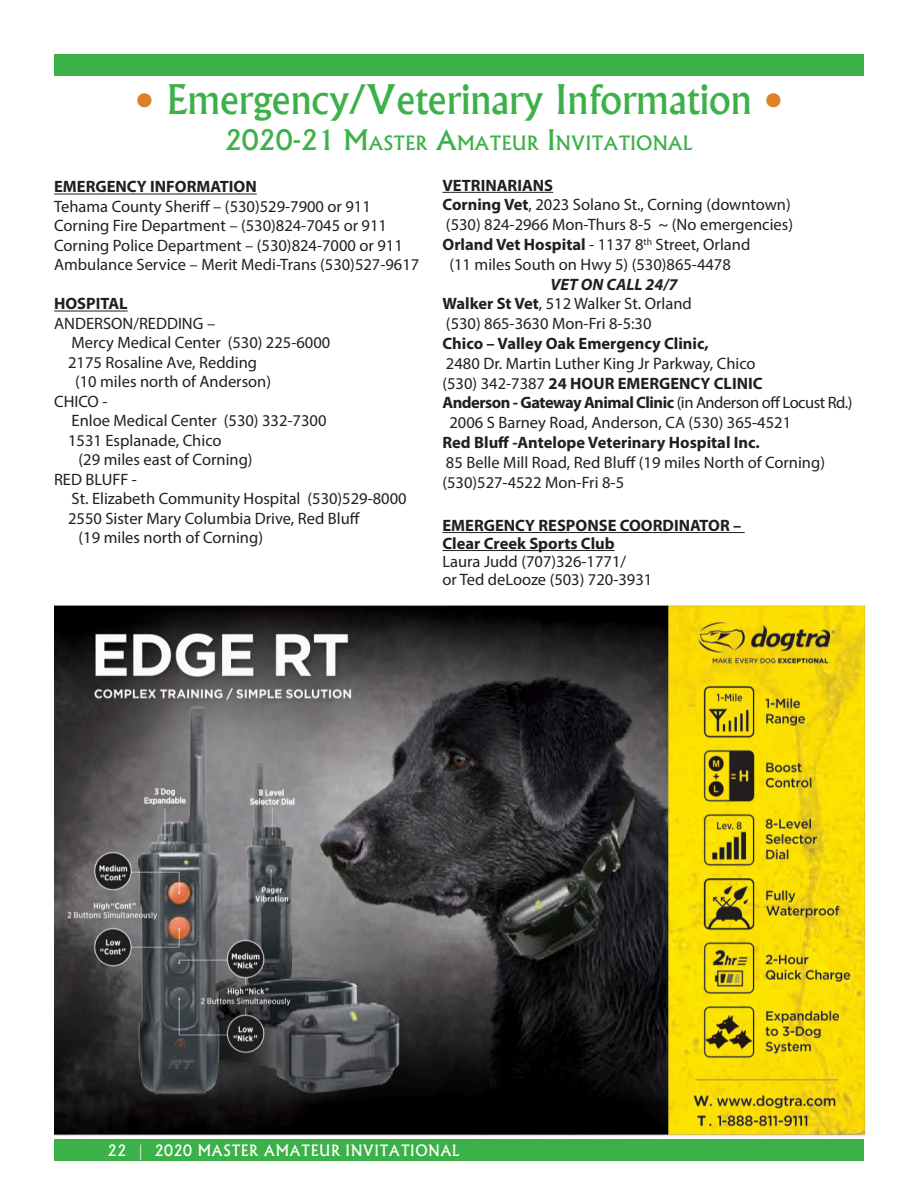
<style>
.page{position:relative;width:918px;height:1188px;background:#fff}
.page>*{position:absolute;margin:0;border:0;box-sizing:border-box;transform-origin:0 0}
.t1{font:500 39px "Albertus";color:#3db149}
.t2{font:500 18.9px "Albertus";color:#3db149}
.t3{font:16.5px/19.8px "Myriad Pro";color:#231f20}
.t4{font:700 16.5px "Myriad Pro";color:#231f20}
.t5{font:700 16.5px "Myriad Pro";letter-spacing:-.03em;color:#231f20}
.t6{font:italic 700 16.5px "Myriad Pro";color:#231f20}
.t7{font:500 15px "Albertus";letter-spacing:.04em;color:#fff;scale:.95 1}
.s1{color:#dc8127}
.s2{font-size:27px}
.s3{font-weight:700}
.s4{font-weight:400}
</style>
<div class="page">
<div style="left:54px;top:1139px;width:810px;height:22px;background:#3db149"></div>
<div style="left:54px;top:54px;width:810px;height:22px;background:#3db149"></div>
<hr style="left:54px;top:194px;width:203px;height:1px;background:#231f20">
<hr style="left:54px;top:311px;width:74px;height:1px;background:#231f20">
<hr style="left:442px;top:192px;width:111px;height:1px;background:#231f20">
<hr style="left:442px;top:532px;width:303px;height:1px;background:#231f20">
<hr style="left:442px;top:550px;width:173px;height:1px;background:#231f20">
<img style="left:54px;top:605px;width:812px;height:531px">
<p class="t1" style="left:135px;top:75px;width:650px"><span class="s1">•</span> Emergency/Veterinary Information <span class="s1">•</span></p>
<p class="t2" style="left:225px;top:131px;width:469px"><span class="s2">2020-21 M</span>ASTER <span class="s2">A</span>MATEUR <span class="s2">I</span>NVITATIONAL</p>
<p class="t4" style="left:54px;top:176px;width:204px">EMERGENCY INFORMATION</p>
<p class="t3" style="left:54px;top:196px;width:318px">Tehama County Sheriff – (530)529-7900 or 911</p>
<p class="t3" style="left:54px;top:216px;width:334px">Corning Fire Department – (530)824-7045 or 911</p>
<p class="t3" style="left:54px;top:235px;width:350px">Corning Police Department – (530)824-7000 or 911</p>
<p class="t3" style="left:54px;top:255px;width:367px">Ambulance Service – Merit Medi-Trans (530)527-9617</p>
<p class="t4" style="left:54px;top:293px;width:75px">HOSPITAL</p>
<p class="t3" style="left:54px;top:313px;width:163px">ANDERSON/REDDING –</p>
<p class="t3" style="left:72px;top:333px;width:260px">Mercy Medical Center (530) 225-6000</p>
<p class="t3" style="left:68px;top:352px;width:191px">2175 Rosaline Ave, Redding</p>
<p class="t3" style="left:75px;top:372px;width:198px">(10 miles north of Anderson)</p>
<p class="t3" style="left:54px;top:391px;width:55px">CHICO -</p>
<p class="t3" style="left:72px;top:411px;width:256px">Enloe Medical Center (530) 332-7300</p>
<p class="t3" style="left:68px;top:430px;width:155px">1531 Esplanade, Chico</p>
<p class="t3" style="left:79px;top:450px;width:176px">(29 miles east of Corning)</p>
<p class="t3" style="left:54px;top:469px;width:84px">RED BLUFF -</p>
<p class="t3" style="left:72px;top:489px;width:337px">St. Elizabeth Community Hospital (530)529-8000</p>
<p class="t3" style="left:68px;top:508px;width:293px">2550 Sister Mary Columbia Drive, Red Bluff</p>
<p class="t3" style="left:79px;top:528px;width:186px">(19 miles north of Corning)</p>
<p class="t4" style="left:442px;top:174px;width:112px">VETRINARIANS</p>
<p class="t3" style="left:442px;top:195px;width:350px"><span class="s3">Corning Vet</span>, 2023 Solano St., Corning (downtown)</p>
<p class="t3" style="left:446px;top:215px;width:349px">(530) 824-2966 Mon-Thurs 8-5 ~ (No emergencies)</p>
<p class="t3" style="left:442px;top:234px;width:309px"><span class="s3">Orland Vet Hospital</span> - 1137 8<sup>th</sup> Street, Orland</p>
<p class="t3" style="left:450px;top:254px;width:283px">(11 miles South on Hwy 5) (530)865-4478</p>
<p class="t6" style="left:550px;top:273px;width:129px">VET ON CALL 24/7</p>
<p class="t3" style="left:443px;top:294px;width:251px"><span class="s3">Walker St Vet</span>, 512 Walker St. Orland</p>
<p class="t3" style="left:446px;top:314px;width:207px">(530) 865-3630 Mon-Fri 8-5:30</p>
<p class="t4" style="left:442px;top:333px;width:268px">Chico – Valley Oak Emergency Clinic,</p>
<p class="t3" style="left:446px;top:353px;width:311px">2480 Dr. Martin Luther King Jr Parkway, Chico</p>
<p class="t4" style="left:442px;top:372px;width:322px"><span class="s4">(530) 342-7387</span> 24 HOUR EMERGENCY CLINIC</p>
<p class="t5" style="left:442px;top:392px;width:411px">Anderson - Gateway Animal Clinic <span class="s4">(in Anderson off Locust Rd.)</span></p>
<p class="t3" style="left:449px;top:413px;width:343px">2006 S Barney Road, Anderson, CA (530) 365-4521</p>
<p class="t4" style="left:442px;top:432px;width:319px">Red Bluff -Antelope Veterinary Hospital Inc.</p>
<p class="t3" style="left:442px;top:452px;width:384px">85 Belle Mill Road, Red Bluff (19 miles North of Corning) (530)527-4522 Mon-Fri 8-5</p>
<p class="t4" style="left:442px;top:515px;width:300px">EMERGENCY RESPONSE COORDINATOR –</p>
<p class="t4" style="left:442px;top:533px;width:174px">Clear Creek Sports Club</p>
<p class="t3" style="left:442px;top:551px;width:185px">Laura Judd (707)326-1771/</p>
<p class="t3" style="left:442px;top:569px;width:211px">or Ted deLooze (503) 720-3931</p>
<p class="t7" style="left:108px;top:1141px;width:372px">22 | 2020 MASTER AMATEUR INVITATIONAL</p>
</div>
